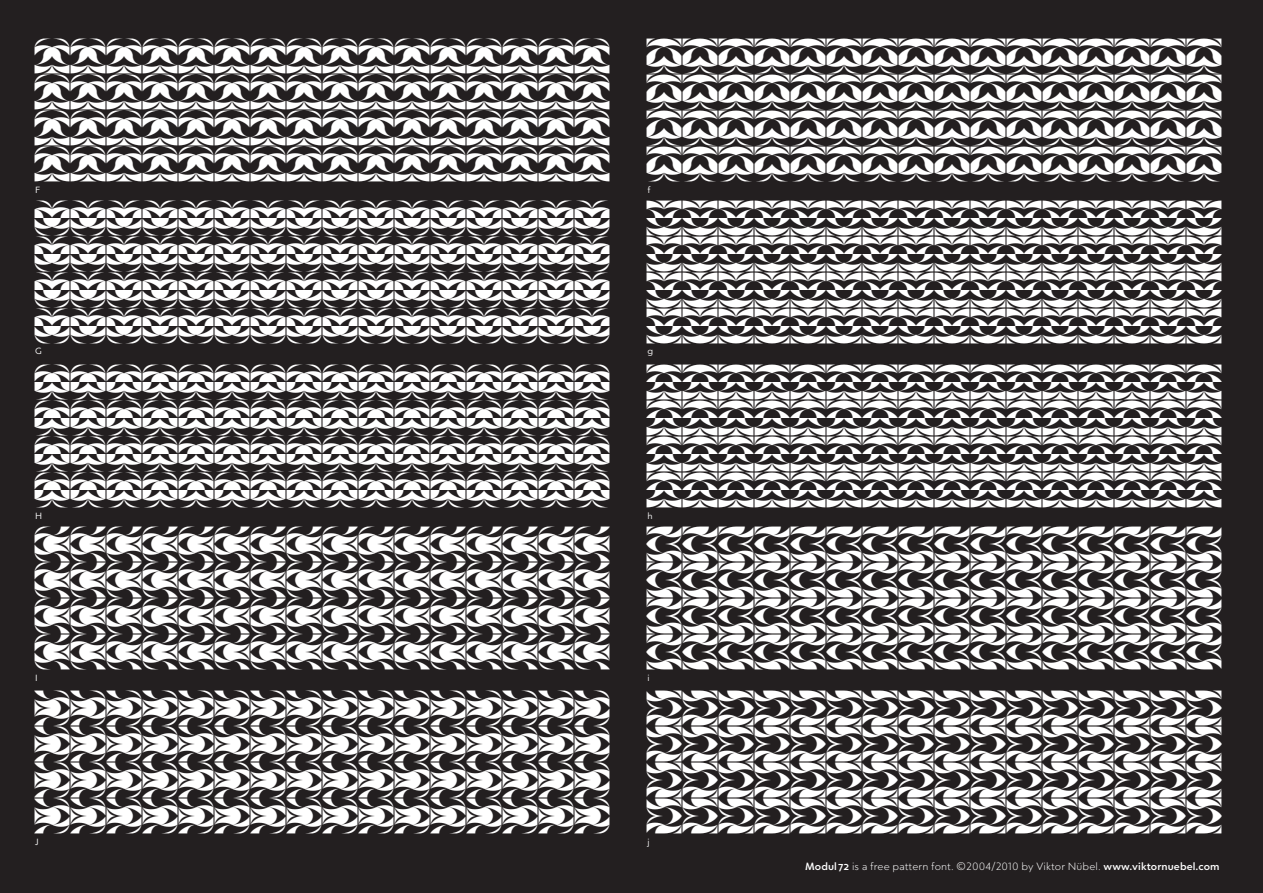
<style>
.page{position:relative;width:1263px;height:893px;background:#231f20}
.page>*{position:absolute;margin:0;border:0;box-sizing:border-box;transform-origin:0 0}
.t1{font:36px/36px "Modul 72";color:#fff;text-align:justify}
.t2{font:300 10.5px "Blog";letter-spacing:.01em;color:#fff}
.t3{font:9px "Blog";color:#fff}
.s1{font-weight:500}
</style>
<div class="page">
<p class="t1" style="left:34px;top:38px;width:1189px">FFFFFFFFFFFFFFFF ffffffffffffffff FFFFFFFFFFFFFFFF ffffffffffffffff FFFFFFFFFFFFFFFF ffffffffffffffff FFFFFFFFFFFFFFFF ffffffffffffffff</p>
<p class="t3" style="left:35px;top:183px;width:7px">F</p>
<p class="t3" style="left:647px;top:183px;width:5px">f</p>
<p class="t1" style="left:34px;top:200px;width:1189px">GGGGGGGGGGGGGGGG gggggggggggggggg GGGGGGGGGGGGGGGG gggggggggggggggg GGGGGGGGGGGGGGGG gggggggggggggggg GGGGGGGGGGGGGGGG gggggggggggggggg</p>
<p class="t3" style="left:35px;top:344px;width:8px">G</p>
<p class="t3" style="left:647px;top:344px;width:7px">g</p>
<p class="t1" style="left:34px;top:364px;width:1189px">HHHHHHHHHHHHHHHH hhhhhhhhhhhhhhhh HHHHHHHHHHHHHHHH hhhhhhhhhhhhhhhh HHHHHHHHHHHHHHHH hhhhhhhhhhhhhhhh HHHHHHHHHHHHHHHH hhhhhhhhhhhhhhhh</p>
<p class="t3" style="left:35px;top:509px;width:9px">H</p>
<p class="t3" style="left:647px;top:509px;width:7px">h</p>
<p class="t1" style="left:34px;top:526px;width:1189px">IIIIIIIIIIIIIIII iiiiiiiiiiiiiiii IIIIIIIIIIIIIIII iiiiiiiiiiiiiiii IIIIIIIIIIIIIIII iiiiiiiiiiiiiiii IIIIIIIIIIIIIIII iiiiiiiiiiiiiiii</p>
<p class="t1" style="left:34px;top:690px;width:1189px">JJJJJJJJJJJJJJJJ jjjjjjjjjjjjjjjj JJJJJJJJJJJJJJJJ jjjjjjjjjjjjjjjj JJJJJJJJJJJJJJJJ jjjjjjjjjjjjjjjj JJJJJJJJJJJJJJJJ jjjjjjjjjjjjjjjj</p>
<p class="t3" style="left:35px;top:671px;width:4px">I</p>
<p class="t3" style="left:647px;top:671px;width:4px">i</p>
<p class="t3" style="left:35px;top:835px;width:5px">J</p>
<p class="t3" style="left:647px;top:835px;width:4px">j</p>
<p class="t2" style="left:805px;top:859px;width:416px"><span class="s1">Modul72</span> is a free pattern font. ©2004/2010 by Viktor Nübel. <span class="s1">www.viktornuebel.com</span></p>
</div>
